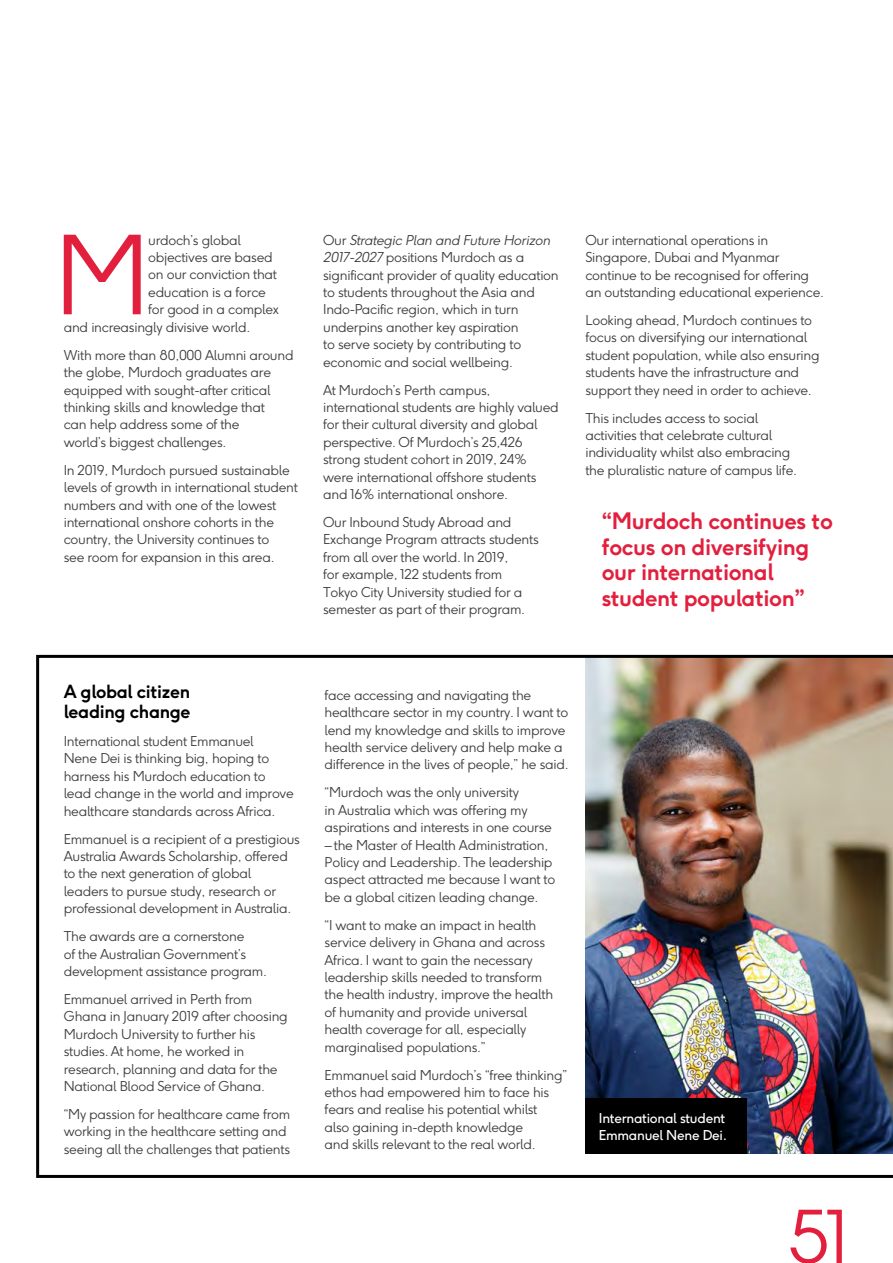
<style>
.page{position:relative;width:893px;height:1263px;background:#fff}
.page>*{position:absolute;margin:0;border:0;box-sizing:border-box;transform-origin:0 0}
.t1{font:300 107.55px "F37 Ginger";color:#e31f3e}
.t2{font:300 72px "F37 Ginger";color:#e31f3e}
.t3{font:700 22.5px/25.5px "F37 Ginger";letter-spacing:-.02em;color:#e31f3e}
.t4{font:700 18px/19.5px "F37 Ginger";letter-spacing:-.02em;color:#000}
.t5{font:300 13.5px/17.4px "F37 Ginger";letter-spacing:-.02em;color:#3c3c3b}
.t6{font:13.5px/17.4px "F37 Ginger";letter-spacing:-.02em;color:#fff}
.s1{font-style:italic}
</style>
<div class="page">
<img style="left:36px;top:655px;width:857px;height:523px">
<div style="left:585px;top:1098px;width:162px;height:55px;background:#000"></div>
<h1 class="t1" style="left:54px;top:228px;width:98px">M</h1>
<p class="t5" style="left:148px;top:232px;width:94px">urdoch’s global</p>
<p class="t5" style="left:148px;top:250px;width:126px">objectives are based</p>
<p class="t5" style="left:148px;top:267px;width:130px">on our conviction that</p>
<p class="t5" style="left:148px;top:285px;width:119px">education is a force</p>
<p class="t5" style="left:148px;top:302px;width:132px">for good in a complex</p>
<p class="t5" style="left:64px;top:319px;width:188px">and increasingly divisive world.</p>
<p class="t5" style="left:64px;top:347px;width:231px">With more than 80,000 Alumni around the globe, Murdoch graduates are equipped with sought-after critical thinking skills and knowledge that<br>can help address some of the<br>world’s biggest challenges.</p>
<p class="t5" style="left:64px;top:462px;width:236px">In 2019, Murdoch pursued sustainable levels of growth in international student numbers and with one of the lowest international onshore cohorts in the country, the University continues to<br>see room for expansion in this area.</p>
<p class="t5" style="left:323px;top:232px;width:237px">Our <span class="s1">Strategic Plan and Future Horizon 2017-2027</span> positions Murdoch as a significant provider of quality education to students throughout the Asia and Indo-Pacific region, which in turn underpins another key aspiration<br>to serve society by contributing to economic and social wellbeing.</p>
<p class="t5" style="left:323px;top:382px;width:237px">At Murdoch’s Perth campus, international students are highly valued for their cultural diversity and global perspective. Of Murdoch’s 25,426 strong student cohort in 2019, 24% were international offshore students and 16% international onshore.</p>
<p class="t5" style="left:323px;top:515px;width:217px">Our Inbound Study Abroad and<br>Exchange Program attracts students from all over the world. In 2019,<br>for example, 122 students from<br>Tokyo City University studied for a semester as part of their program.</p>
<p class="t5" style="left:585px;top:232px;width:240px">Our international operations in Singapore, Dubai and Myanmar continue to be recognised for offering an outstanding educational experience.</p>
<p class="t5" style="left:585px;top:313px;width:236px">Looking ahead, Murdoch continues to focus on diversifying our international student population, while also ensuring students have the infrastructure and support they need in order to achieve.</p>
<p class="t5" style="left:585px;top:410px;width:213px">This includes access to social activities that celebrate cultural individuality whilst also embracing the pluralistic nature of campus life.</p>
<h3 class="t3" style="left:602px;top:510px;width:233px">“Murdoch continues to focus on diversifying our international student population”</h3>
<h3 class="t4" style="left:64px;top:684px;width:128px">A global citizen leading change</h3>
<p class="t5" style="left:64px;top:733px;width:231px">International student Emmanuel<br>Nene Dei is thinking big, hoping to harness his Murdoch education to lead change in the world and improve healthcare standards across Africa.</p>
<p class="t5" style="left:64px;top:831px;width:238px">Emmanuel is a recipient of a prestigious Australia Awards Scholarship, offered to the next generation of global<br>leaders to pursue study, research or professional development in Australia.</p>
<p class="t5" style="left:64px;top:929px;width:205px">The awards are a cornerstone<br>of the Australian Government’s development assistance program.</p>
<p class="t5" style="left:64px;top:992px;width:225px">Emmanuel arrived in Perth from Ghana in January 2019 after choosing Murdoch University to further his studies. At home, he worked in research, planning and data for the National Blood Service of Ghana.</p>
<p class="t5" style="left:64px;top:1107px;width:228px">“My passion for healthcare came from working in the healthcare setting and seeing all the challenges that patients</p>
<p class="t5" style="left:325px;top:687px;width:246px">face accessing and navigating the healthcare sector in my country. I want to lend my knowledge and skills to improve health service delivery and help make a difference in the lives of people,” he said.</p>
<p class="t5" style="left:325px;top:785px;width:229px">“Murdoch was the only university<br>in Australia which was offering my aspirations and interests in one course</p>
<p class="t5" style="left:325px;top:837px;width:232px">– the Master of Health Administration, Policy and Leadership. The leadership aspect attracted me because I want to be a global citizen leading change.</p>
<p class="t5" style="left:325px;top:917px;width:230px">“I want to make an impact in health service delivery in Ghana and across Africa. I want to gain the necessary leadership skills needed to transform the health industry, improve the health of humanity and provide universal health coverage for all, especially marginalised populations.”</p>
<p class="t5" style="left:325px;top:1067px;width:244px">Emmanuel said Murdoch’s “free thinking” ethos had empowered him to face his fears and realise his potential whilst<br>also gaining in-depth knowledge<br>and skills relevant to the real world.</p>
<p class="t6" style="left:599px;top:1110px;width:130px">International student<br>Emmanuel Nene Dei.</p>
<h2 class="t2" style="left:787px;top:1205px;width:65px">51</h2>
</div>
